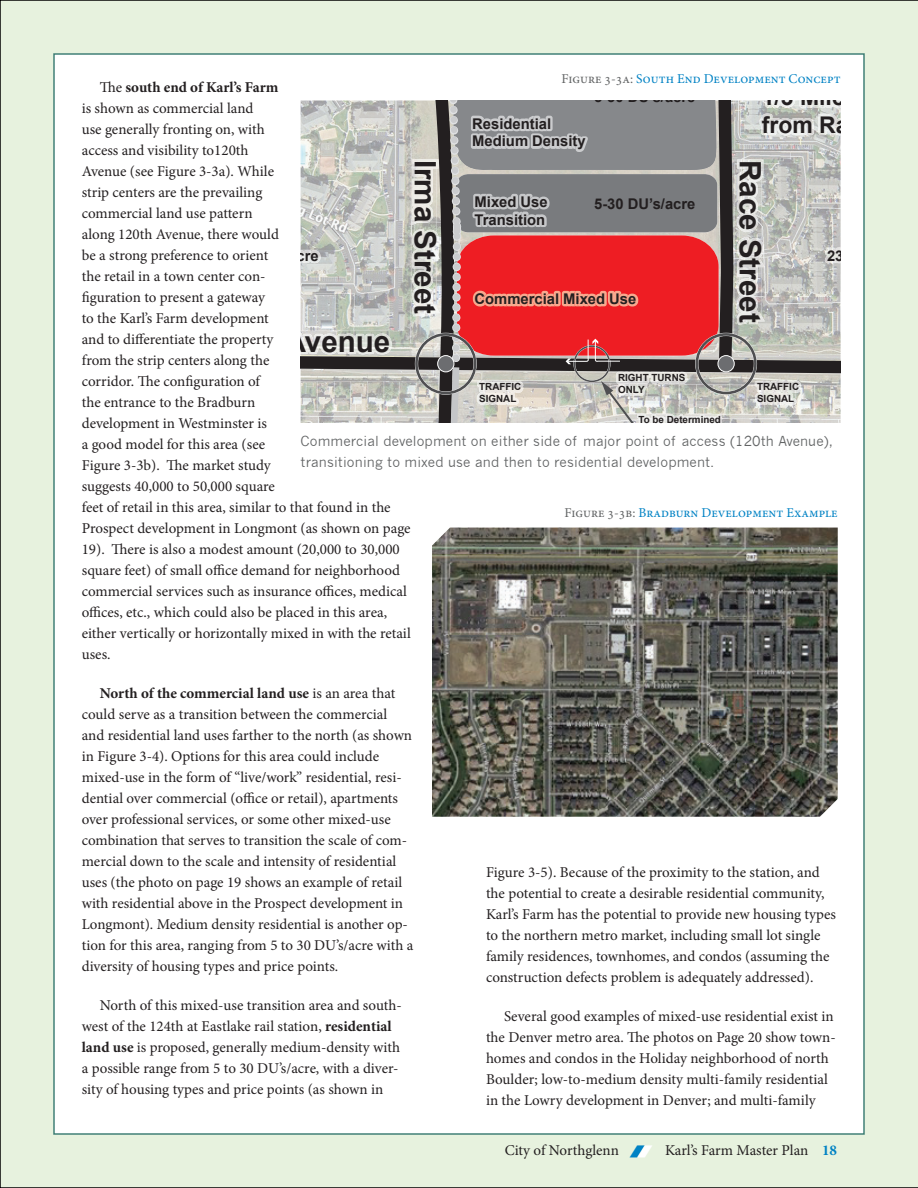
<style>
.page{position:relative;width:918px;height:1188px;background:#e7f2de}
.page>*{position:absolute;margin:0;border:0;box-sizing:border-box;transform-origin:0 0}
.t1{font:700 29.55px "Arial";color:#231f20}
.t2{font:700 22.95px "Arial";color:#231f20}
.t3{font:15px/21px "Minion Pro";color:#231f20}
.t4{font:700 14.85px/17.7px "Arial";color:#231f20}
.t5{font:13.5px/21px "News Gothic";letter-spacing:.01em;color:#626465}
.t6{font:13.5px "Minion Pro";color:#0082c4}
.t7{font:700 9.9px/11.9px "Arial";color:#231f20}
.s1{color:#626465}
.s2{font-weight:700}
.s3{font-weight:700;color:#0082c4}
</style>
<div class="page">
<div style="left:54px;top:54px;width:810px;height:1080px;background:#fff"></div>
<img style="left:432px;top:528px;width:406px;height:289px">
<svg style="left:301px;top:100px;width:540px;height:323px;background:#b79694"></svg>
<svg style="left:630px;top:1145px;width:22px;height:12px"></svg>
<p class="t6" style="left:561px;top:70px;width:281px"><span class="s1">Figure 3-3a:</span> South End Development Concept</p>
<p class="t3" style="left:82px;top:77px;width:331px;text-indent:18px">The <span class="s2">south end of Karl’s Farm<br></span>is shown as commercial land<br>use generally fronting on, with<br>access and visibility to120th<br>Avenue (see Figure 3-3a). While<br>strip centers are the prevailing<br>commercial land use pattern<br>along 120th Avenue, there would<br>be a strong preference to orient<br>the retail in a town center con-<br>figuration to present a gateway<br>to the Karl’s Farm development<br>and to differentiate the property<br>from the strip centers along the<br>corridor. The configuration of<br>the entrance to the Bradburn<br>development in Westminster is<br>a good model for this area (see<br>Figure 3-3b). The market study<br>suggests 40,000 to 50,000 square<br>feet of retail in this area, similar to that found in the Prospect development in Longmont (as shown on page 19). There is also a modest amount (20,000 to 30,000 square feet) of small office demand for neighborhood commercial services such as insurance offices, medical offices, etc., which could also be placed in this area, either vertically or horizontally mixed in with the retail uses.</p>
<p class="t3" style="left:82px;top:683px;width:333px;text-indent:18px"><span class="s2">North of the commercial land use</span> is an area that could serve as a transition between the commercial and residential land uses farther to the north (as shown in Figure 3-4). Options for this area could include mixed-use in the form of “live/work” residential, resi&shy;dential over commercial (office or retail), apartments over professional services, or some other mixed-use combination that serves to transition the scale of com&shy;mercial down to the scale and intensity of residential uses (the photo on page 19 shows an example of retail with residential above in the Prospect development in Longmont). Medium density residential is another op&shy;tion for this area, ranging from 5 to 30 DU’s/acre with a diversity of housing types and price points.</p>
<p class="t3" style="left:82px;top:995px;width:322px;text-indent:18px">North of this mixed-use transition area and south&shy;west of the 124th at Eastlake rail station, <span class="s2">residential land use</span> is proposed, generally medium-density with a possible range from 5 to 30 DU’s/acre, with a diver&shy;sity of housing types and price points (as shown in</p>
<h2 class="t2" style="left:762px;top:82px;width:160px">1/3 Mile radius</h2>
<p class="t4" style="left:594px;top:88px;width:103px">5-30 DU’s/acre</p>
<p class="t4" style="left:472px;top:115px;width:115px">Residential<br>Medium Density</p>
<h1 class="t1" style="left:445px;top:160px;width:156px;rotate:90deg">Irma Street</h1>
<h1 class="t1" style="left:770px;top:160px;width:164px;rotate:90deg">Race Street</h1>
<p class="t4" style="left:475px;top:193px;width:75px">Mixed Use<br>Transition</p>
<p class="t4" style="left:594px;top:196px;width:103px">5-30 DU’s/acre</p>
<p class="t4" style="left:240px;top:247px;width:80px">23 DU/Acre</p>
<p class="t4" style="left:475px;top:290px;width:163px">Commercial Mixed Use</p>
<h1 class="t1" style="left:200px;top:322px;width:191px">120th Avenue</h1>
<p class="t7" style="left:618px;top:372px;width:69px">RIGHT TURNS<br>ONLY</p>
<p class="t7" style="left:479px;top:381px;width:44px">TRAFFIC<br>SIGNAL</p>
<p class="t7" style="left:757px;top:381px;width:44px">TRAFFIC<br>SIGNAL</p>
<p class="t7" style="left:638px;top:414px;width:84px">To be Determined</p>
<p class="t5" style="left:301px;top:431px;width:534px">Commercial development on either side of major point of access (120th Avenue), transitioning to mixed use and then to residential development.</p>
<p class="t6" style="left:564px;top:504px;width:275px"><span class="s1">Figure 3-3b:</span> Bradburn Development Example</p>
<p class="t7" style="left:190px;top:589px;width:66px">Auto<br>Throughways</p>
<p class="t7" style="left:190px;top:626px;width:38px">1/3 mile</p>
<p class="t7" style="left:189px;top:709px;width:58px">Open Space</p>
<p class="t3" style="left:486px;top:861px;width:351px">Figure 3-5). Because of the proximity to the station, and the potential to create a desirable residential community, Karl’s Farm has the potential to provide new housing types to the northern metro market, including small lot single family residences, townhomes, and condos (assuming the construction defects problem is adequately addressed).</p>
<p class="t3" style="left:486px;top:1005px;width:351px;text-indent:18px">Several good examples of mixed-use residential exist in the Denver metro area. The photos on Page 20 show town&shy;homes and condos in the Holiday neighborhood of north Boulder; low-to-medium density multi-family residential in the Lowry development in Denver; and multi-family</p>
<p class="t3" style="left:505px;top:1139px;width:116px">City of Northglenn</p>
<p class="t3" style="left:665px;top:1139px;width:173px">Karl’s Farm Master Plan <span class="s3">18</span></p>
</div>
